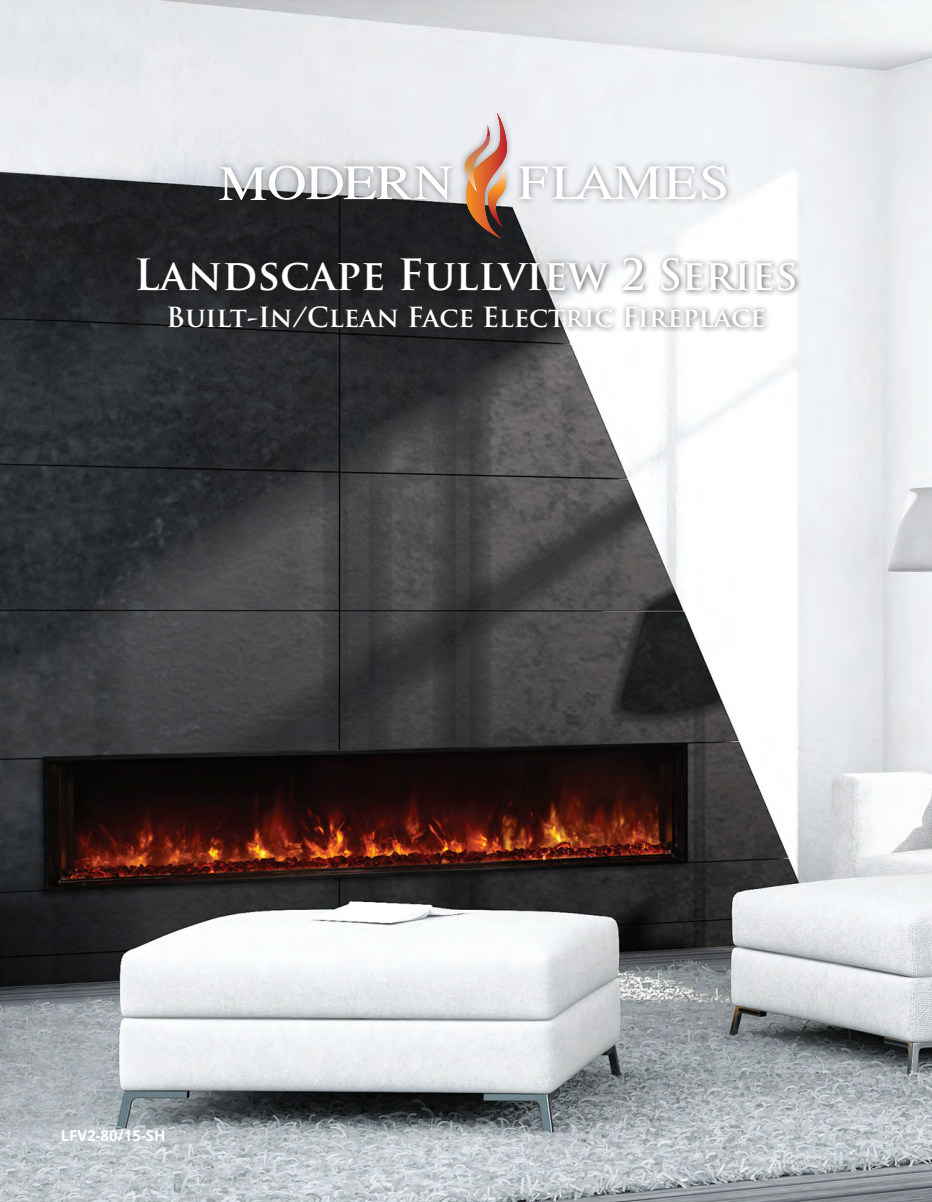
<style>
.page{position:relative;width:932px;height:1202px;background:#fff}
.page>*{position:absolute;margin:0;border:0;box-sizing:border-box;transform-origin:0 0}
.t1{font:700 42px "Trajan Pro";color:#fff}
.t2{font:700 27px "Trajan Pro";color:#fff}
.t3{font:700 15px "Open Sans";color:#fff}
</style>
<div class="page">
<img style="left:0;top:0;width:932px;height:1202px">
<div style="left:213px;top:107px;width:520px;height:138px;background:#231f20;opacity:.5"></div>
<hr style="left:465px;top:113px;width:1px;height:126px;background:#f79321">
<hr style="left:466px;top:113px;width:1px;height:126px;background:#f79322">
<hr style="left:467px;top:113px;width:1px;height:126px;background:#f69123">
<hr style="left:468px;top:113px;width:1px;height:126px;background:#f48e24">
<hr style="left:469px;top:113px;width:1px;height:126px;background:#f38c25">
<hr style="left:470px;top:113px;width:1px;height:126px;background:#f18925">
<hr style="left:471px;top:113px;width:1px;height:126px;background:#f08727">
<hr style="left:472px;top:113px;width:1px;height:126px;background:#ee8526">
<hr style="left:473px;top:113px;width:1px;height:126px;background:#ed8227">
<hr style="left:474px;top:113px;width:1px;height:126px;background:#ec8027">
<hr style="left:475px;top:113px;width:1px;height:126px;background:#ea7e29">
<hr style="left:476px;top:113px;width:1px;height:126px;background:#e87b29">
<hr style="left:477px;top:113px;width:1px;height:126px;background:#e6782a">
<hr style="left:478px;top:113px;width:1px;height:126px;background:#e5752b">
<hr style="left:479px;top:113px;width:1px;height:126px;background:#e3722b">
<hr style="left:480px;top:113px;width:1px;height:126px;background:#e2702b">
<hr style="left:481px;top:113px;width:1px;height:126px;background:#e16e2a">
<hr style="left:482px;top:113px;width:1px;height:126px;background:#e06a2a">
<hr style="left:483px;top:113px;width:1px;height:126px;background:#df682a">
<hr style="left:484px;top:113px;width:1px;height:126px;background:#de652b">
<hr style="left:485px;top:113px;width:1px;height:126px;background:#db632b">
<hr style="left:486px;top:113px;width:1px;height:126px;background:#da602c">
<hr style="left:487px;top:113px;width:1px;height:126px;background:#d85e2c">
<hr style="left:488px;top:113px;width:1px;height:126px;background:#d75a2c">
<hr style="left:489px;top:113px;width:1px;height:126px;background:#d5572c">
<hr style="left:490px;top:113px;width:1px;height:126px;background:#d4552c">
<hr style="left:491px;top:113px;width:1px;height:126px;background:#d2522c">
<hr style="left:492px;top:113px;width:1px;height:126px;background:#d1502f">
<hr style="left:493px;top:113px;width:1px;height:126px;background:#cf4d2e">
<hr style="left:494px;top:113px;width:1px;height:126px;background:#ce4a2e">
<hr style="left:495px;top:113px;width:1px;height:126px;background:#cc472e">
<hr style="left:496px;top:113px;width:1px;height:126px;background:#cb442e">
<hr style="left:497px;top:113px;width:1px;height:126px;background:#ca402e">
<hr style="left:498px;top:113px;width:1px;height:126px;background:#c93c2e">
<hr style="left:499px;top:113px;width:1px;height:126px;background:#c83a2e">
<hr style="left:500px;top:113px;width:1px;height:126px;background:#c6362e">
<hr style="left:501px;top:113px;width:1px;height:126px;background:#c5332d">
<hr style="left:502px;top:113px;width:1px;height:126px;background:#c52e2f">
<hr style="left:503px;top:113px;width:1px;height:126px;background:#c32a2f">
<hr style="left:504px;top:113px;width:1px;height:126px;background:#c3272e">
<hr style="left:505px;top:113px;width:1px;height:126px;background:#c1232e">
<hr style="left:506px;top:113px;width:1px;height:126px;background:#c0202e">
<svg style="left:463px;top:125px;width:44px;height:93px"></svg>
<svg style="left:488px;top:217px;width:19px;height:11px"></svg>
<svg style="left:219px;top:166px;width:233px;height:34px"></svg>
<svg style="left:518px;top:166px;width:208px;height:34px"></svg>
<div style="left:133px;top:253px;width:668px;height:81px;background:#231f20;opacity:.75"></div>
<p class="t1" style="left:134px;top:249px;width:665px">Landscape Fullview 2 Series</p>
<p class="t2" style="left:166px;top:301px;width:601px">Built-In/Clean Face Electric Fireplace</p>
<p class="t3" style="left:61px;top:1125px;width:106px">LFV2-80/15-SH</p>
</div>
